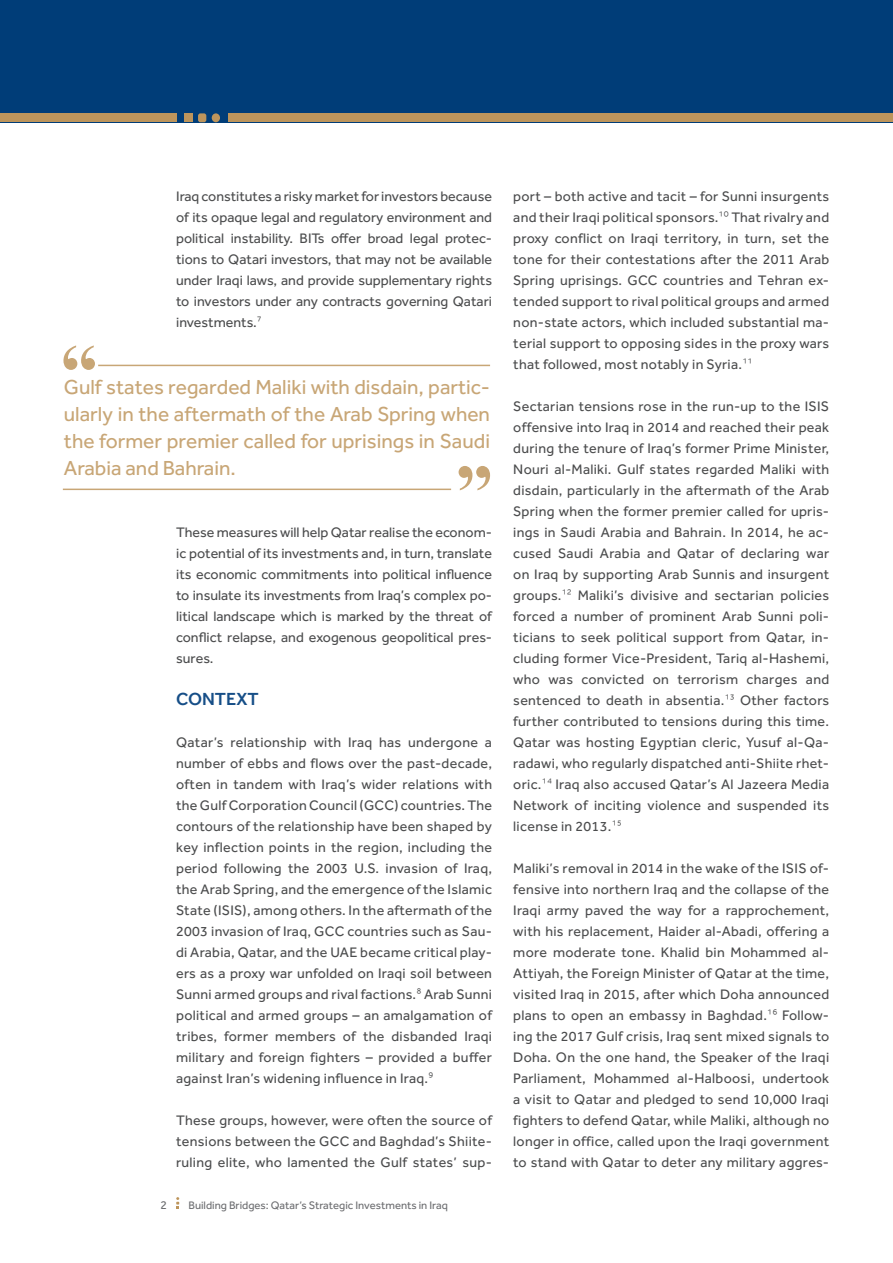
<style>
.page{position:relative;width:893px;height:1263px;background:#fff}
.page>*{position:absolute;margin:0;border:0;box-sizing:border-box;transform-origin:0 0}
.t1{font:21px/27px "Effra";color:#c8a676;text-align:justify}
.t2{font:500 18px "Effra";color:#164e87}
.t3{font:14.25px/21px "Effra";letter-spacing:.02em;color:#4b4c4d;text-align:justify}
.t4{font:12px "Effra";color:#6c6d70}
.t5{font:11.25px "Effra";color:#6c6d70}
.s1{font-weight:300}
</style>
<div class="page">
<div style="left:0;top:0;width:893px;height:122px;background:#003d78"></div>
<div style="left:228px;top:113px;width:665px;height:9px;background:#bd955c"></div>
<div style="left:0;top:113px;width:176px;height:9px;background:#bd955c"></div>
<div style="left:184px;top:113px;width:9px;height:9px;background:#bd955c"></div>
<div style="left:212px;top:113px;width:8px;height:9px;background:#bd955c;border-radius:50%"></div>
<div style="left:198px;top:113px;width:8px;height:9px;background:#bd955c;border-radius:2px"></div>
<svg style="left:176px;top:1197px;width:3px;height:12px"></svg>
<svg style="left:63px;top:345px;width:32px;height:25px"></svg>
<svg style="left:459px;top:466px;width:31px;height:24px"></svg>
<hr style="left:98px;top:365px;width:392px;height:1px;background:#c8a676">
<hr style="left:63px;top:489px;width:388px;height:1px;background:#c8a676">
<p class="t3" style="left:176px;top:186px;width:317px">Iraq constitutes a risky market for investors because of its opaque legal and regulatory environment and political instability. BITs offer broad legal protec&shy;tions to Qatari investors, that may not be available under Iraqi laws, and provide supplementary rights to investors under any contracts governing Qatari investments.<span class="s1">7</span></p>
<p class="t1" style="left:64px;top:373px;width:428px">Gulf states regarded Maliki with disdain, partic&shy;ularly in the aftermath of the Arab Spring when the former premier called for uprisings in Saudi Arabia and Bahrain.</p>
<p class="t3" style="left:176px;top:522px;width:317px">These measures will help Qatar realise the econom&shy;ic potential of its investments and, in turn, translate its economic commitments into political influence to insulate its investments from Iraq’s complex po&shy;litical landscape which is marked by the threat of conflict relapse, and exogenous geopolitical pres&shy;sures.</p>
<p class="t2" style="left:176px;top:688px;width:84px">CONTEXT</p>
<p class="t3" style="left:176px;top:732px;width:317px">Qatar’s relationship with Iraq has undergone a number of ebbs and flows over the past-decade, often in tandem with Iraq’s wider relations with the Gulf Corporation Council (GCC) countries. The contours of the relationship have been shaped by key inflection points in the region, including the period following the 2003 U.S. invasion of Iraq, the Arab Spring, and the emergence of the Islamic State (ISIS), among others. In the aftermath of the 2003 invasion of Iraq, GCC countries such as Sau&shy;di Arabia, Qatar, and the UAE became critical play&shy;ers as a proxy war unfolded on Iraqi soil between Sunni armed groups and rival factions.<span class="s1">8</span> Arab Sunni political and armed groups – an amalgamation of tribes, former members of the disbanded Iraqi military and foreign fighters – provided a buffer against Iran’s widening influence in Iraq.<span class="s1">9</span></p>
<p class="t3" style="left:176px;top:1110px;width:317px">These groups, however, were often the source of tensions between the GCC and Baghdad’s Shiite&shy;ruling elite, who lamented the Gulf states’ sup-</p>
<p class="t4" style="left:161px;top:1198px;width:8px">2</p>
<p class="t5" style="left:188px;top:1199px;width:261px">Building Bridges: Qatar’s Strategic Investments in Iraq</p>
<p class="t3" style="left:513px;top:186px;width:317px">port – both active and tacit – for Sunni insurgents and their Iraqi political sponsors.<span class="s1">10</span> That rivalry and proxy conflict on Iraqi territory, in turn, set the tone for their contestations after the 2011 Arab Spring uprisings. GCC countries and Tehran ex&shy;tended support to rival political groups and armed non-state actors, which included substantial ma&shy;terial support to opposing sides in the proxy wars that followed, most notably in Syria.<span class="s1">11</span></p>
<p class="t3" style="left:513px;top:396px;width:317px">Sectarian tensions rose in the run-up to the ISIS offensive into Iraq in 2014 and reached their peak during the tenure of Iraq’s former Prime Minister, Nouri al-Maliki. Gulf states regarded Maliki with disdain, particularly in the aftermath of the Arab Spring when the former premier called for upris&shy;ings in Saudi Arabia and Bahrain. In 2014, he ac&shy;cused Saudi Arabia and Qatar of declaring war on Iraq by supporting Arab Sunnis and insurgent groups.<span class="s1">12</span> Maliki’s divisive and sectarian policies forced a number of prominent Arab Sunni poli&shy;ticians to seek political support from Qatar, in&shy;cluding former Vice-President, Tariq al-Hashemi, who was convicted on terrorism charges and sentenced to death in absentia.<span class="s1">13</span> Other factors further contributed to tensions during this time.<br>Qatar was hosting Egyptian cleric, Yusuf al-Qa&shy;radawi, who regularly dispatched anti-Shiite rhet&shy;oric.<span class="s1">14</span> Iraq also accused Qatar’s Al Jazeera Media Network of inciting violence and suspended its license in 2013.<span class="s1">15</span></p>
<p class="t3" style="left:513px;top:858px;width:317px">Maliki’s removal in 2014 in the wake of the ISIS of&shy;fensive into northern Iraq and the collapse of the Iraqi army paved the way for a rapprochement, with his replacement, Haider al-Abadi, offering a more moderate tone. Khalid bin Mohammed al-Attiyah, the Foreign Minister of Qatar at the time, visited Iraq in 2015, after which Doha announced plans to open an embassy in Baghdad.<span class="s1">16</span> Follow&shy;ing the 2017 Gulf crisis, Iraq sent mixed signals to Doha. On the one hand, the Speaker of the Iraqi Parliament, Mohammed al-Halboosi, undertook a visit to Qatar and pledged to send 10,000 Iraqi fighters to defend Qatar, while Maliki, although no longer in office, called upon the Iraqi government to stand with Qatar to deter any military aggres-</p>
</div>
